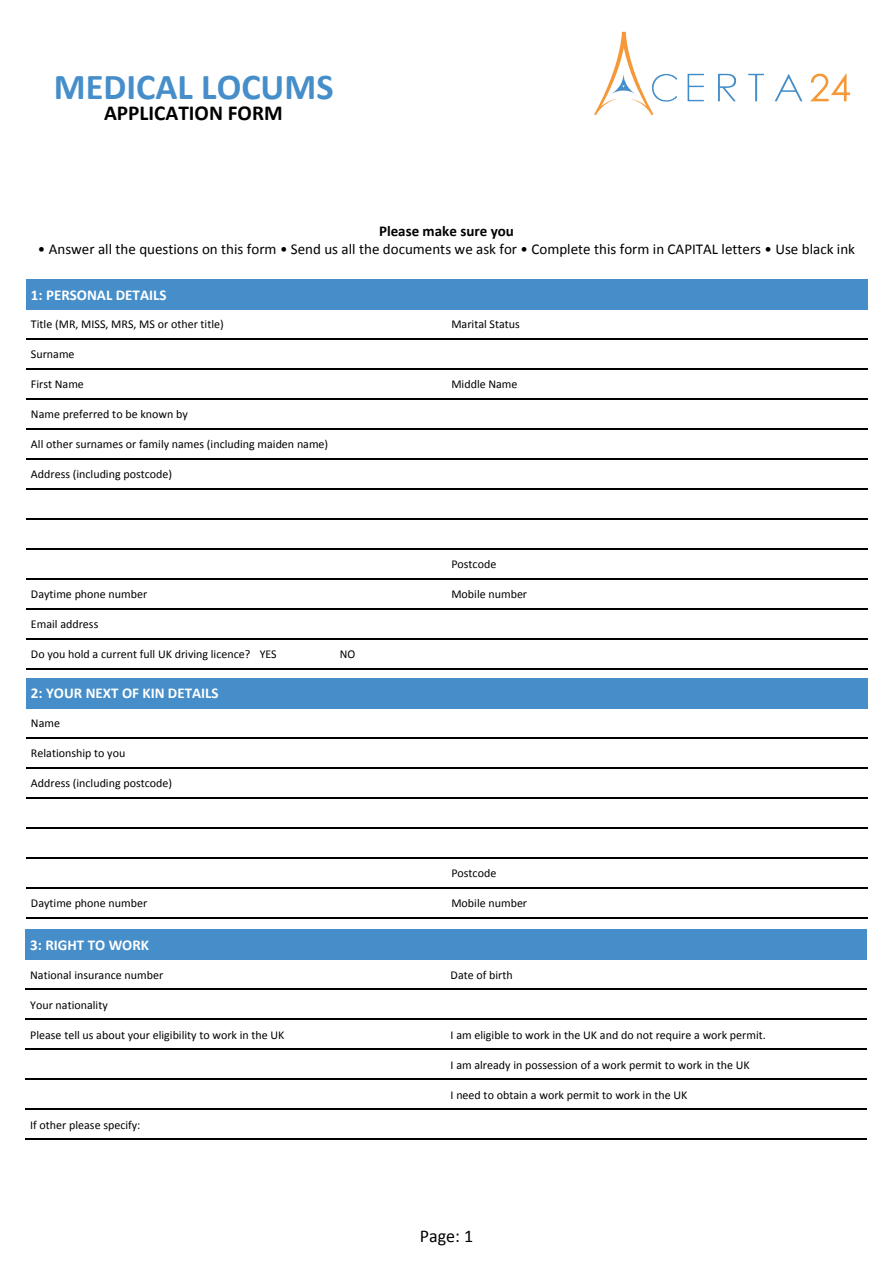
<style>
.page{position:relative;width:893px;height:1263px;background:#fff}
.page>*{position:absolute;margin:0;border:0;box-sizing:border-box;transform-origin:0 0}
.t1{font:700 36.6px "Calibri";color:#468eca}
.t2{font:700 21.3px "Calibri";color:#000}
.t3{font:18px "Calibri";color:#000}
.t4{font:15px "Calibri";color:#000}
.t5{font:700 15px "Calibri";color:#fff}
.t6{font:700 15px "Calibri";color:#000}
.t7{font:12px "Calibri";color:#000}
</style>
<div class="page">
<img style="left:594px;top:31px;width:256px;height:85px">
<div style="left:26px;top:279px;width:421px;height:30px;background:#468eca"></div>
<div style="left:447px;top:279px;width:420px;height:30px;background:#468eca"></div>
<hr style="left:26px;top:308px;width:421px;height:2px;background:#468eca">
<hr style="left:447px;top:308px;width:420px;height:2px;background:#468eca">
<hr style="left:26px;top:338px;width:421px;height:2px;background:#000">
<hr style="left:447px;top:338px;width:420px;height:2px;background:#000">
<hr style="left:26px;top:368px;width:421px;height:2px;background:#000">
<hr style="left:447px;top:368px;width:420px;height:2px;background:#000">
<hr style="left:26px;top:398px;width:421px;height:2px;background:#000">
<hr style="left:447px;top:398px;width:420px;height:2px;background:#000">
<hr style="left:26px;top:428px;width:421px;height:2px;background:#000">
<hr style="left:447px;top:428px;width:420px;height:2px;background:#000">
<hr style="left:26px;top:458px;width:421px;height:2px;background:#000">
<hr style="left:447px;top:458px;width:420px;height:2px;background:#000">
<hr style="left:26px;top:488px;width:421px;height:1px;background:#000">
<hr style="left:447px;top:488px;width:420px;height:1px;background:#000">
<hr style="left:26px;top:518px;width:421px;height:1px;background:#000">
<hr style="left:447px;top:518px;width:420px;height:1px;background:#000">
<hr style="left:26px;top:548px;width:421px;height:1px;background:#000">
<hr style="left:447px;top:548px;width:420px;height:1px;background:#000">
<hr style="left:26px;top:578px;width:421px;height:1px;background:#000">
<hr style="left:447px;top:578px;width:420px;height:1px;background:#000">
<hr style="left:26px;top:608px;width:421px;height:1px;background:#000">
<hr style="left:447px;top:608px;width:420px;height:1px;background:#000">
<hr style="left:26px;top:638px;width:421px;height:1px;background:#000">
<hr style="left:447px;top:638px;width:420px;height:1px;background:#000">
<hr style="left:26px;top:668px;width:421px;height:1px;background:#000">
<hr style="left:447px;top:668px;width:420px;height:1px;background:#000">
<div style="left:26px;top:678px;width:421px;height:30px;background:#468eca"></div>
<div style="left:447px;top:678px;width:420px;height:30px;background:#468eca"></div>
<hr style="left:26px;top:707px;width:421px;height:2px;background:#468eca">
<hr style="left:447px;top:707px;width:420px;height:2px;background:#468eca">
<hr style="left:26px;top:737px;width:421px;height:2px;background:#000">
<hr style="left:447px;top:737px;width:420px;height:2px;background:#000">
<hr style="left:26px;top:767px;width:421px;height:2px;background:#000">
<hr style="left:447px;top:767px;width:420px;height:2px;background:#000">
<hr style="left:26px;top:797px;width:421px;height:2px;background:#000">
<hr style="left:447px;top:797px;width:420px;height:2px;background:#000">
<hr style="left:26px;top:827px;width:421px;height:1px;background:#000">
<hr style="left:447px;top:827px;width:420px;height:1px;background:#000">
<hr style="left:26px;top:857px;width:421px;height:1px;background:#000">
<hr style="left:447px;top:857px;width:420px;height:1px;background:#000">
<hr style="left:26px;top:887px;width:421px;height:1px;background:#000">
<hr style="left:447px;top:887px;width:420px;height:1px;background:#000">
<hr style="left:26px;top:917px;width:421px;height:1px;background:#000">
<hr style="left:447px;top:917px;width:420px;height:1px;background:#000">
<div style="left:26px;top:929px;width:420px;height:30px;background:#468eca"></div>
<div style="left:446px;top:929px;width:420px;height:30px;background:#468eca"></div>
<hr style="left:26px;top:958px;width:420px;height:2px;background:#468eca">
<hr style="left:446px;top:958px;width:420px;height:2px;background:#468eca">
<hr style="left:26px;top:988px;width:420px;height:2px;background:#000">
<hr style="left:446px;top:988px;width:420px;height:2px;background:#000">
<hr style="left:26px;top:1018px;width:420px;height:2px;background:#000">
<hr style="left:446px;top:1018px;width:420px;height:2px;background:#000">
<hr style="left:26px;top:1048px;width:420px;height:2px;background:#000">
<hr style="left:446px;top:1048px;width:420px;height:2px;background:#000">
<hr style="left:26px;top:1078px;width:420px;height:2px;background:#000">
<hr style="left:446px;top:1078px;width:420px;height:2px;background:#000">
<hr style="left:26px;top:1108px;width:420px;height:2px;background:#000">
<hr style="left:446px;top:1108px;width:420px;height:2px;background:#000">
<hr style="left:26px;top:1138px;width:420px;height:2px;background:#000">
<hr style="left:446px;top:1138px;width:420px;height:2px;background:#000">
<h1 class="t1" style="left:54px;top:71px;width:281px">MEDICAL LOCUMS</h1>
<h2 class="t2" style="left:104px;top:104px;width:180px">APPLICATION FORM</h2>
<p class="t6" style="left:379px;top:224px;width:136px">Please make sure you</p>
<p class="t4" style="left:38px;top:243px;width:819px">• Answer all the questions on this form • Send us all the documents we ask for • Complete this form in CAPITAL letters • Use black ink</p>
<p class="t5" style="left:31px;top:288px;width:137px">1: PERSONAL DETAILS</p>
<p class="t7" style="left:31px;top:319px;width:194px">Title (MR, MISS, MRS, MS or other title)</p>
<p class="t7" style="left:451px;top:319px;width:70px">Marital Status</p>
<p class="t7" style="left:31px;top:349px;width:45px">Surname</p>
<p class="t7" style="left:31px;top:379px;width:54px">First Name</p>
<p class="t7" style="left:451px;top:379px;width:68px">Middle Name</p>
<p class="t7" style="left:31px;top:409px;width:158px">Name preferred to be known by</p>
<p class="t7" style="left:31px;top:439px;width:299px">All other surnames or family names (including maiden name)</p>
<p class="t7" style="left:31px;top:469px;width:143px">Address (including postcode)</p>
<p class="t7" style="left:451px;top:559px;width:46px">Postcode</p>
<p class="t7" style="left:31px;top:589px;width:118px">Daytime phone number</p>
<p class="t7" style="left:451px;top:589px;width:77px">Mobile number</p>
<p class="t7" style="left:31px;top:619px;width:69px">Email address</p>
<p class="t7" style="left:31px;top:649px;width:247px">Do you hold a current full UK driving licence? YES</p>
<p class="t7" style="left:340px;top:649px;width:17px">NO</p>
<p class="t5" style="left:31px;top:687px;width:189px">2: YOUR NEXT OF KIN DETAILS</p>
<p class="t7" style="left:31px;top:718px;width:31px">Name</p>
<p class="t7" style="left:31px;top:748px;width:96px">Relationship to you</p>
<p class="t7" style="left:31px;top:778px;width:143px">Address (including postcode)</p>
<p class="t7" style="left:451px;top:868px;width:46px">Postcode</p>
<p class="t7" style="left:31px;top:898px;width:118px">Daytime phone number</p>
<p class="t7" style="left:451px;top:898px;width:77px">Mobile number</p>
<p class="t5" style="left:30px;top:938px;width:120px">3: RIGHT TO WORK</p>
<p class="t7" style="left:30px;top:970px;width:134px">National insurance number</p>
<p class="t7" style="left:451px;top:970px;width:64px">Date of birth</p>
<p class="t7" style="left:30px;top:1000px;width:79px">Your nationality</p>
<p class="t7" style="left:30px;top:1030px;width:256px">Please tell us about your eligibility to work in the UK</p>
<p class="t7" style="left:451px;top:1030px;width:317px">I am eligible to work in the UK and do not require a work permit.</p>
<p class="t7" style="left:451px;top:1059px;width:301px">I am already in possession of a work permit to work in the UK</p>
<p class="t7" style="left:451px;top:1089px;width:238px">I need to obtain a work permit to work in the UK</p>
<p class="t7" style="left:30px;top:1119px;width:112px">If other please specify:</p>
<h3 class="t3" style="left:420px;top:1228px;width:55px">Page: 1</h3>
</div>
